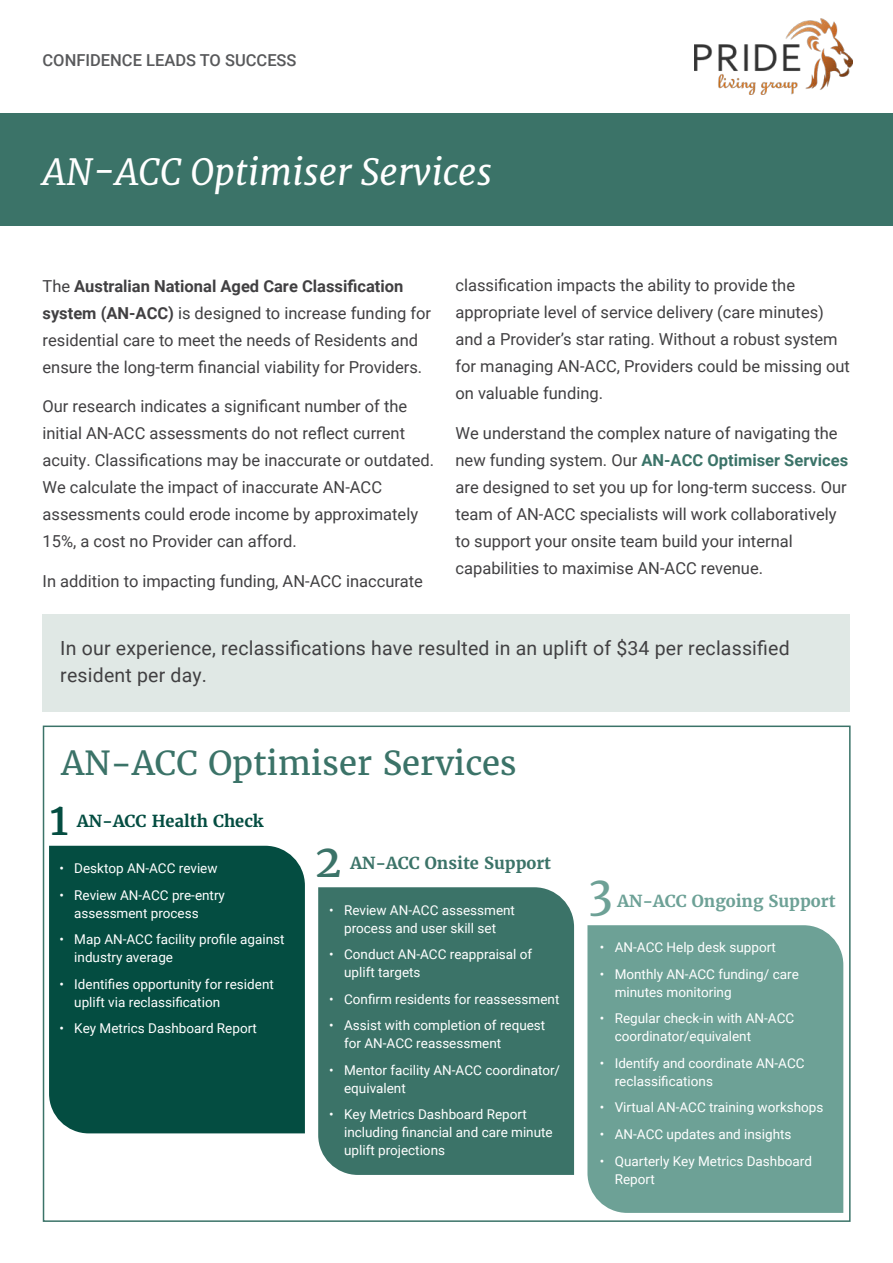
<style>
.page{position:relative;width:893px;height:1263px;background:#fff}
.page>*{position:absolute;margin:0;border:0;box-sizing:border-box;transform-origin:0 0}
.t1{font:45px "Merriweather";color:#6da196}
.t2{font:45px "Merriweather";color:#044d41}
.t3{font:45px "Merriweather";color:#3b7368}
.t4{font:italic 36px "Merriweather";color:#fff}
.t5{font:33px "Merriweather";color:#3b7368}
.t6{font:19.5px/27px "Roboto";letter-spacing:.01em;color:#414042}
.t7{font:16.5px/27px "Roboto";color:#414042}
.t8{font:500 16.5px "Roboto";color:#58595b}
.t9{font:700 16.5px "Merriweather";color:#6da196}
.t10{font:700 16.5px "Merriweather";color:#3b7368}
.t11{font:700 16.5px "Merriweather";color:#044d41}
.t12{font:13.5px/18px "Roboto";color:#fff}
.s1{font-weight:700}
.s2{font-weight:700;color:#3b7368}
</style>
<div class="page">
<div style="left:49px;top:846px;width:256px;height:287px;background:#044d41"></div>
<div style="left:587px;top:925px;width:256px;height:288px;background:#6da196"></div>
<div style="left:0;top:113px;width:893px;height:112px;background:#3b7368"></div>
<img style="left:694px;top:19px;width:158px;height:76px">
<div style="left:43px;top:614px;width:807px;height:97px;background:#e0e8e5"></div>
<div style="left:318px;top:887px;width:256px;height:288px;background:#3b7368"></div>
<p class="t8" style="left:43px;top:50px;width:256px">CONFIDENCE LEADS TO SUCCESS</p>
<h2 class="t4" style="left:43px;top:156px;width:451px">AN-ACC Optimiser Services</h2>
<p class="t7" style="left:43px;top:273px;width:390px">The <span class="s1">Australian National Aged Care Classification system (AN-ACC)</span> is designed to increase funding for residential care to meet the needs of Residents and ensure the long-term financial viability for Providers.</p>
<p class="t7" style="left:43px;top:392px;width:393px">Our research indicates a significant number of the initial AN-ACC assessments do not reflect current acuity. Classifications may be inaccurate or outdated.<br>We calculate the impact of inaccurate AN-ACC assessments could erode income by approximately 15%, a cost no Provider can afford.</p>
<p class="t7" style="left:43px;top:569px;width:382px">In addition to impacting funding, AN-ACC inaccurate</p>
<p class="t7" style="left:455px;top:271px;width:396px">classification impacts the ability to provide the appropriate level of service delivery (care minutes) and a Provider’s star rating. Without a robust system for managing AN-ACC, Providers could be missing out on valuable funding.</p>
<p class="t7" style="left:455px;top:419px;width:394px">We understand the complex nature of navigating the new funding system. Our <span class="s2">AN-ACC Optimiser Services </span>are designed to set you up for long-term success. Our team of AN-ACC specialists will work collaboratively to support your onsite team build your internal capabilities to maximise AN-ACC revenue.</p>
<p class="t6" style="left:60px;top:633px;width:731px">In our experience, reclassifications have resulted in an uplift of $34 per reclassified resident per day.</p>
<h3 class="t5" style="left:61px;top:748px;width:457px">AN-ACC Optimiser Services</h3>
<h1 class="t2" style="left:49px;top:798px;width:21px">1</h1>
<p class="t11" style="left:77px;top:813px;width:188px">AN-ACC Health Check</p>
<p class="t12" style="left:59px;top:861px;width:160px">• Desktop AN-ACC review</p>
<p class="t12" style="left:74px;top:887px;width:152px;text-indent:-15px">• Review AN-ACC pre-entry assessment process</p>
<p class="t12" style="left:74px;top:932px;width:212px;text-indent:-15px">• Map AN-ACC facility profile against industry average</p>
<p class="t12" style="left:74px;top:976px;width:201px;text-indent:-15px">• Identifies opportunity for resident uplift via reclassification</p>
<p class="t12" style="left:59px;top:1021px;width:199px">• Key Metrics Dashboard Report</p>
<h1 class="t3" style="left:315px;top:840px;width:28px">2</h1>
<p class="t10" style="left:350px;top:855px;width:202px">AN-ACC Onsite Support</p>
<p class="t12" style="left:329px;top:902px;width:187px;text-align:center">• Review AN-ACC assessment process and user skill set</p>
<p class="t12" style="left:344px;top:946px;width:190px;text-indent:-15px">• Conduct AN-ACC reappraisal of uplift targets</p>
<p class="t12" style="left:329px;top:991px;width:232px">• Confirm residents for reassessment</p>
<p class="t12" style="left:344px;top:1017px;width:203px;text-indent:-15px">• Assist with completion of request for AN-ACC reassessment</p>
<p class="t12" style="left:344px;top:1062px;width:218px;text-indent:-15px">• Mentor facility AN-ACC coordinator/ equivalent</p>
<p class="t12" style="left:344px;top:1106px;width:210px;text-indent:-15px">• Key Metrics Dashboard Report including financial and care minute uplift projections</p>
<h1 class="t1" style="left:588px;top:872px;width:27px">3</h1>
<p class="t9" style="left:617px;top:893px;width:220px">AN-ACC Ongoing Support</p>
<p class="t12" style="left:600px;top:940px;width:178px">• AN-ACC Help desk support</p>
<p class="t12" style="left:615px;top:966px;width:186px;text-indent:-15px">• Monthly AN-ACC funding/ care minutes monitoring</p>
<p class="t12" style="left:615px;top:1011px;width:181px;text-indent:-15px">• Regular check-in with AN-ACC coordinator/equivalent</p>
<p class="t12" style="left:615px;top:1055px;width:191px;text-indent:-15px">• Identify and coordinate AN-ACC reclassifications</p>
<p class="t12" style="left:600px;top:1100px;width:225px">• Virtual AN-ACC training workshops</p>
<p class="t12" style="left:600px;top:1126px;width:193px">• AN-ACC updates and insights</p>
<p class="t12" style="left:615px;top:1153px;width:199px;text-indent:-15px">• Quarterly Key Metrics Dashboard<br>Report</p>
</div>
